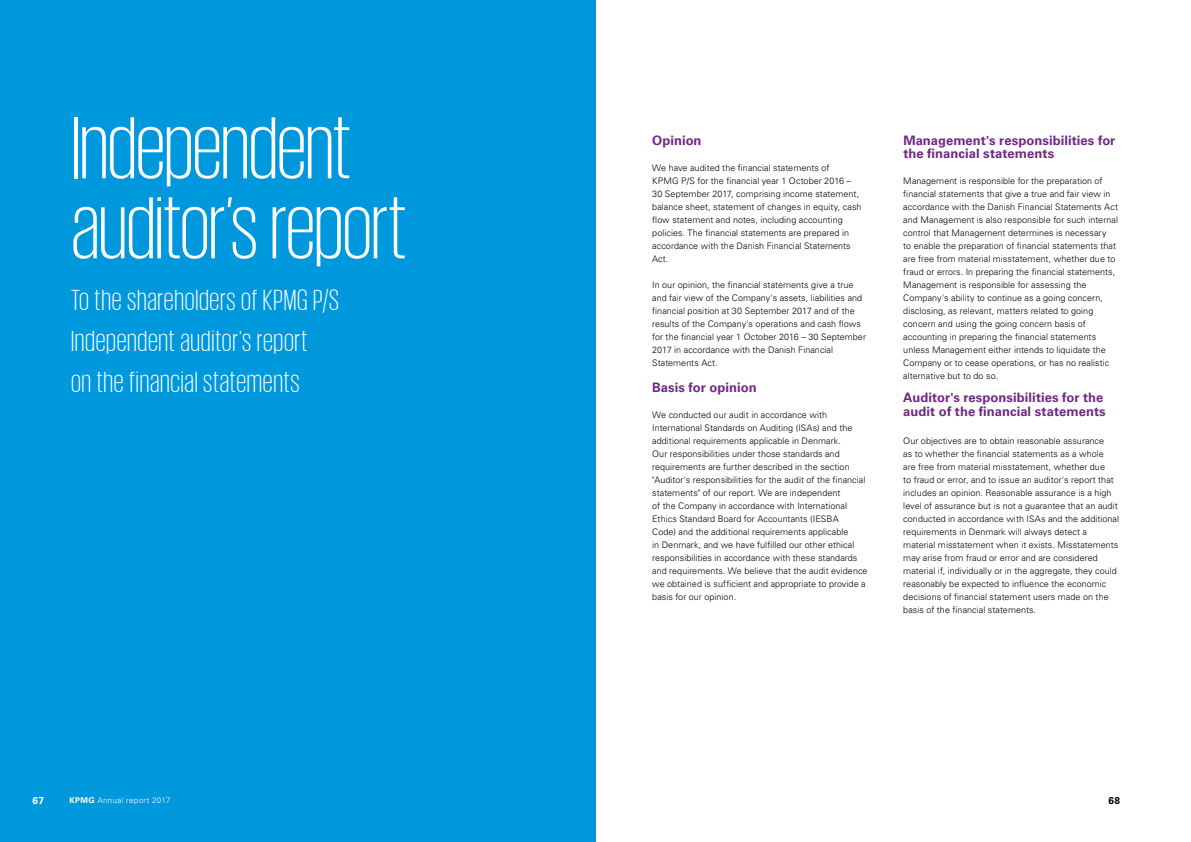
<style>
.page{position:relative;width:1191px;height:842px;background:#fff}
.page>*{position:absolute;margin:0;border:0;box-sizing:border-box;transform-origin:0 0}
.t1{font:300 90px/80px "KPMG App";letter-spacing:-.015em;color:#fff}
.t2{font:300 30px/41.3px "KPMG";letter-spacing:.025em;color:#fff}
.t3{font:700 13px/13px "Univers LT Std";letter-spacing:.005em;color:#702784}
.t4{font:700 10px "Univers LT Std";color:#fff}
.t5{font:700 10px "Univers LT Std";color:#000}
.t6{font:300 9px/13px "Univers LT Std";letter-spacing:.005em;color:#000}
.t7{font:300 8px "Univers LT Std";letter-spacing:.04em;color:#fff}
.s1{font-weight:700}
</style>
<div class="page">
<div style="left:0;top:0;width:595px;height:842px;background:#0098dc"></div>
<h1 class="t1" style="left:71px;top:106px;width:337px">Independent auditor’s report</h1>
<h2 class="t2" style="left:71px;top:278px;width:269px">To the shareholders of KPMG P/S<br>Independent auditor's report<br>on the financial statements</h2>
<h3 class="t3" style="left:652px;top:134px;width:51px">Opinion</h3>
<p class="t6" style="left:652px;top:162px;width:211px">We have audited the financial statements of<br>KPMG P/S for the financial year 1 October 2016 – 30 September 2017, comprising income statement, balance sheet, statement of changes in equity, cash flow statement and notes, including accounting policies. The financial statements are prepared in accordance with the Danish Financial Statements Act.</p>
<p class="t6" style="left:652px;top:279px;width:215px">In our opinion, the financial statements give a true and fair view of the Company's assets, liabilities and financial position at 30 September 2017 and of the results of the Company's operations and cash flows for the financial year 1 October 2016 – 30 September 2017 in accordance with the Danish Financial Statements Act.</p>
<h3 class="t3" style="left:652px;top:381px;width:106px">Basis for opinion</h3>
<p class="t6" style="left:652px;top:409px;width:217px">We conducted our audit in accordance with International Standards on Auditing (ISAs) and the additional requirements applicable in Denmark.<br>Our responsibilities under those standards and requirements are further described in the section "Auditor's responsibilities for the audit of the financial statements" of our report. We are independent<br>of the Company in accordance with International Ethics Standard Board for Accountants (IESBA<br>Code) and the additional requirements applicable<br>in Denmark, and we have fulfilled our other ethical responsibilities in accordance with these standards and requirements. We believe that the audit evidence we obtained is sufficient and appropriate to provide a basis for our opinion.</p>
<h3 class="t3" style="left:903px;top:134px;width:213px">Management's responsibilities for the financial statements</h3>
<p class="t6" style="left:903px;top:175px;width:216px">Management is responsible for the preparation of financial statements that give a true and fair view in accordance with the Danish Financial Statements Act and Management is also responsible for such internal control that Management determines is necessary<br>to enable the preparation of financial statements that are free from material misstatement, whether due to fraud or errors. In preparing the financial statements, Management is responsible for assessing the Company's ability to continue as a going concern, disclosing, as relevant, matters related to going concern and using the going concern basis of accounting in preparing the financial statements unless Management either intends to liquidate the Company or to cease operations, or has no realistic alternative but to do so.</p>
<h3 class="t3" style="left:903px;top:390px;width:204px;line-height:14px">Auditor's responsibilities for the audit of the financial statements</h3>
<p class="t6" style="left:903px;top:435px;width:217px">Our objectives are to obtain reasonable assurance<br>as to whether the financial statements as a whole<br>are free from material misstatement, whether due<br>to fraud or error, and to issue an auditor's report that includes an opinion. Reasonable assurance is a high level of assurance but is not a guarantee that an audit conducted in accordance with ISAs and the additional requirements in Denmark will always detect a material misstatement when it exists. Misstatements may arise from fraud or error and are considered material if, individually or in the aggregate, they could reasonably be expected to influence the economic decisions of financial statement users made on the basis of the financial statements.</p>
<p class="t4" style="left:32px;top:795px;width:13px">67</p>
<p class="t7" style="left:69px;top:795px;width:102px"><span class="s1">KPMG</span> Annual report 2017</p>
<p class="t5" style="left:1108px;top:795px;width:13px">68</p>
</div>
